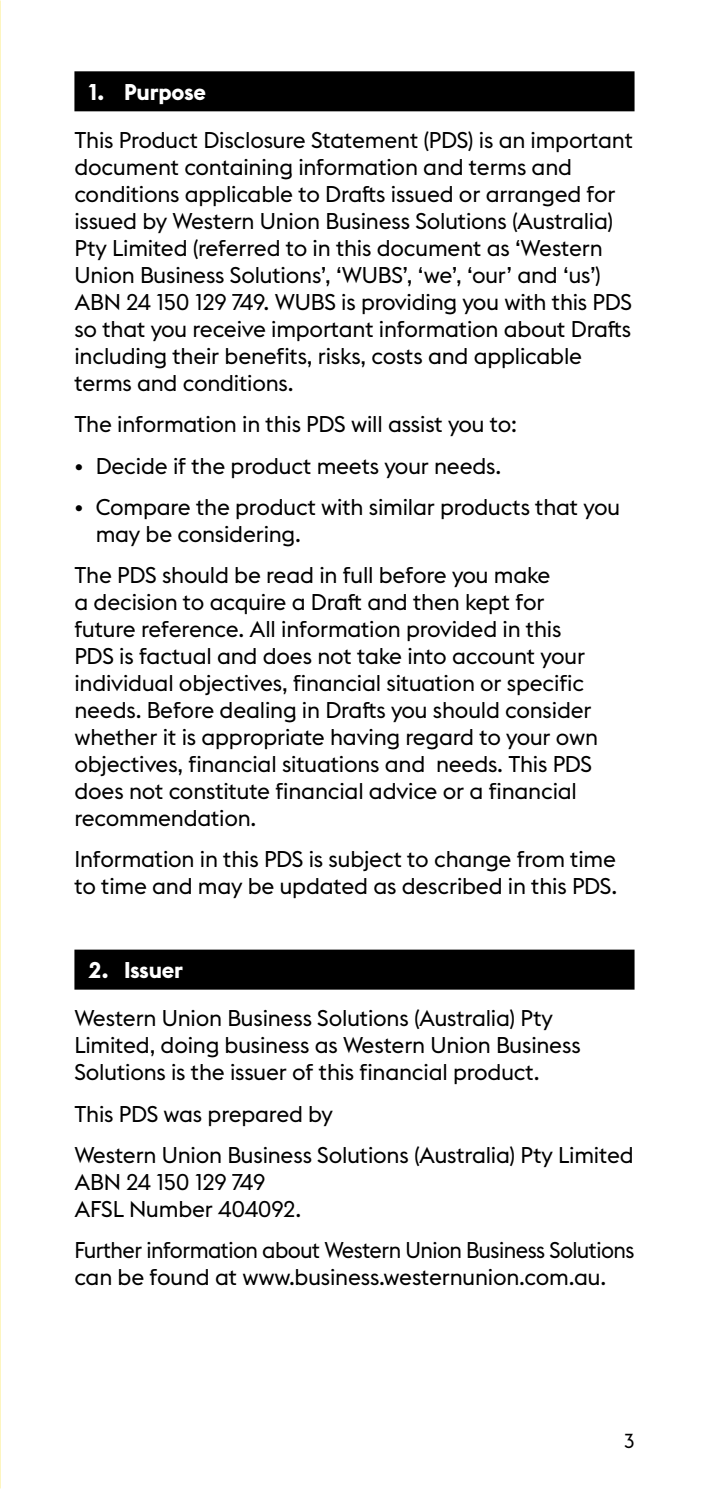
<style>
.page{position:relative;width:709px;height:1489px;background:#fff}
.page>*{position:absolute;margin:0;border:0;box-sizing:border-box;transform-origin:0 0}
.t1{font:22.5px/27px "Euclid WU";letter-spacing:-.01em;color:#000}
.t2{font:22.5px/27px "Euclid WU";letter-spacing:-.01em;color:#000;scale:.96 1}
.t3{font:700 22.5px "Euclid WU";letter-spacing:-.01em;color:#fff}
.t4{font:20px "Euclid WU";color:#000}
</style>
<div class="page">
<div style="left:74px;top:71px;width:560px;height:40px;background:#000"></div>
<div style="left:74px;top:949px;width:560px;height:40px;background:#000"></div>
<p class="t3" style="left:89px;top:79px;width:119px">1. Purpose</p>
<p class="t1" style="left:74px;top:127px;width:560px">This Product Disclosure Statement (PDS) is an important document containing information and terms and conditions applicable to Drafts issued or arranged for issued by Western Union Business Solutions (Australia)<br>Pty Limited (referred to in this document as ‘Western Union Business Solutions’, ‘WUBS’, ‘we’, ‘our’ and ‘us’)<br>ABN 24 150 129 749. WUBS is providing you with this PDS so that you receive important information about Drafts including their benefits, risks, costs and applicable terms and conditions.</p>
<p class="t1" style="left:74px;top:411px;width:444px">The information in this PDS will assist you to:</p>
<p class="t1" style="left:74px;top:452px;width:428px">• Decide if the product meets your needs.</p>
<p class="t1" style="left:96px;top:493px;width:526px;text-indent:-21px">• Compare the product with similar products that you may be considering.</p>
<p class="t1" style="left:74px;top:561px;width:525px">The PDS should be read in full before you make<br>a decision to acquire a Draft and then kept for future reference. All information provided in this PDS is factual and does not take into account your individual objectives, financial situation or specific needs. Before dealing in Drafts you should consider whether it is appropriate having regard to your own objectives, financial situations and needs. This PDS does not constitute financial advice or a financial recommendation.</p>
<p class="t1" style="left:74px;top:846px;width:544px">Information in this PDS is subject to change from time to time and may be updated as described in this PDS.</p>
<p class="t3" style="left:89px;top:957px;width:96px">2. Issuer</p>
<p class="t1" style="left:74px;top:1004px;width:508px">Western Union Business Solutions (Australia) Pty<br>Limited, doing business as Western Union Business<br>Solutions is the issuer of this financial product.</p>
<p class="t1" style="left:74px;top:1093px;width:561px;line-height:41.2px">This PDS was prepared by<br>Western Union Business Solutions (Australia) Pty Limited</p>
<p class="t1" style="left:74px;top:1168px;width:228px">ABN 24 150 129 749<br>AFSL Number 404092.</p>
<p class="t2" style="left:74px;top:1236px;width:585px">Further information about Western Union Business Solutions can be found at www.business.westernunion.com.au.</p>
<p class="t4" style="left:624px;top:1429px;width:12px">3</p>
</div>
